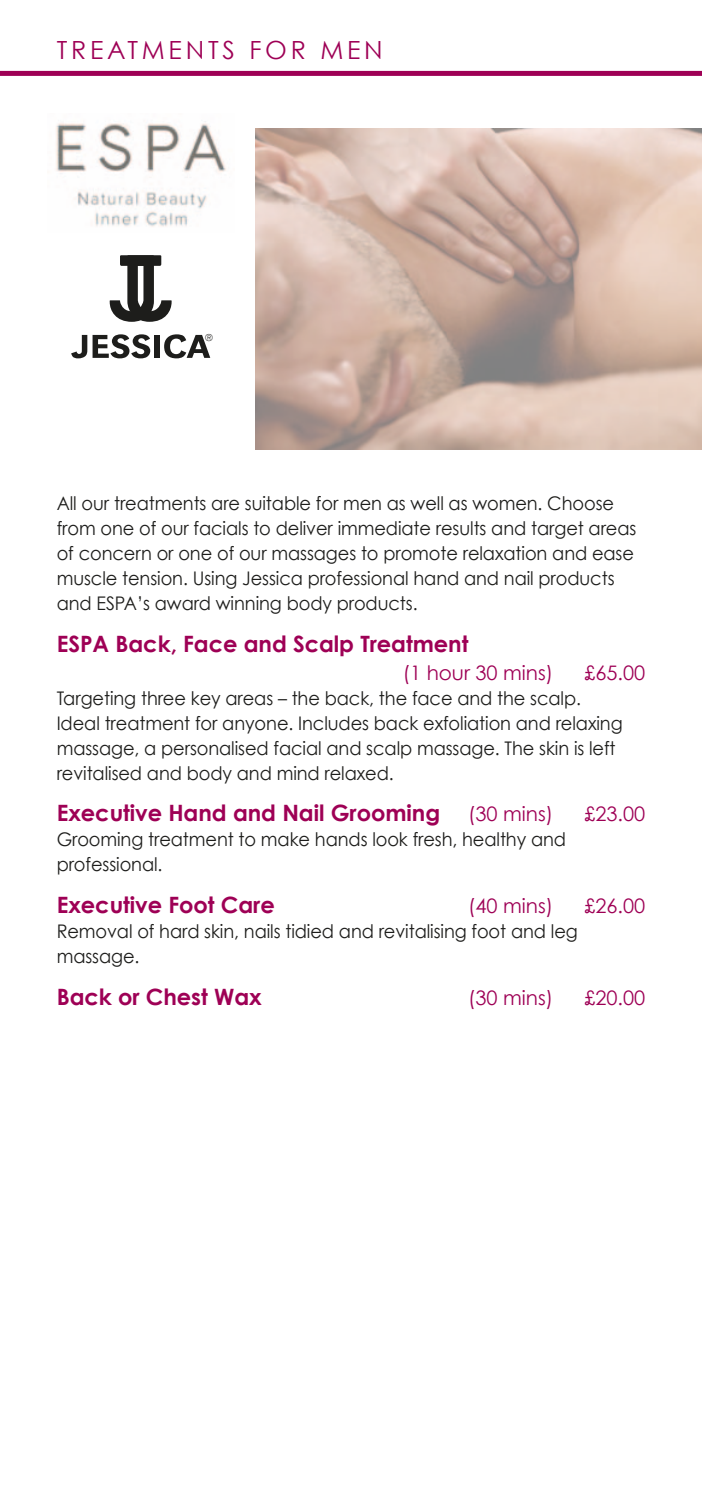
<style>
.page{position:relative;width:702px;height:1489px;background:#fff}
.page>*{position:absolute;margin:0;border:0;box-sizing:border-box;transform-origin:0 0}
.t1{font:25px "Century Gothic";letter-spacing:.15em;color:#9e0055}
.t2{font:700 22.5px "Century Gothic";color:#9e0055}
.t3{font:20px "Century Gothic";color:#9e0055}
.t4{font:18.75px/25px "Century Gothic";letter-spacing:-.005em;color:#1d1d1b;scale:.95 1}
.t5{font:9.5px "Helvetica";color:#1d1d1b}
.s1{font-weight:400;font-size:20px}
</style>
<div class="page">
<div style="left:0;top:71px;width:702px;height:5px;background:#9e0055"></div>
<svg style="left:109px;top:255px;width:63px;height:67px"></svg>
<svg style="left:71px;top:335px;width:16px;height:23px"></svg>
<svg style="left:93px;top:334px;width:57px;height:24px"></svg>
<div style="left:154px;top:335px;width:6px;height:23px;background:#1d1d1b"></div>
<svg style="left:164px;top:334px;width:46px;height:24px"></svg>
<img style="left:56px;top:121px;width:170px;height:106px">
<h1 class="t1" style="left:57px;top:34px;width:71px">tr eatm</h1>
<h1 class="t1" style="left:169px;top:34px;width:100px">ents for</h1>
<h1 class="t1" style="left:320px;top:34px;width:64px">men</h1>
<p class="t5" style="left:205px;top:332px;width:9px">®</p>
<p class="t4" style="left:57px;top:491px;width:611px">All our treatments are suitable for men as well as women. Choose from one of our facials to deliver immediate results and target areas of concern or one of our massages to promote relaxation and ease muscle tension. Using Jessica professional hand and nail products and ESPA’s award winning body products.</p>
<p class="t2" style="left:57px;top:629px;width:413px">ESPA Back, Face and Scalp Treatment</p>
<p class="t3" style="left:403px;top:660px;width:152px">(1 hour 30 mins)</p>
<p class="t3" style="left:584px;top:660px;width:62px">£65.00</p>
<p class="t4" style="left:57px;top:685px;width:597px">Targeting three key areas – the back, the face and the scalp.<br>Ideal treatment for anyone. Includes back exfoliation and relaxing massage, a personalised facial and scalp massage. The skin is left revitalised and body and mind relaxed.</p>
<p class="t2" style="left:57px;top:799px;width:498px">Executive Hand and Nail Grooming <span class="s1">(30 mins)</span></p>
<p class="t3" style="left:584px;top:802px;width:62px">£23.00</p>
<p class="t4" style="left:57px;top:826px;width:537px">Grooming treatment to make hands look fresh, healthy and professional.</p>
<p class="t2" style="left:57px;top:890px;width:219px">Executive Foot Care</p>
<p class="t3" style="left:468px;top:893px;width:86px">(40 mins)</p>
<p class="t3" style="left:584px;top:893px;width:62px">£26.00</p>
<p class="t4" style="left:57px;top:918px;width:550px">Removal of hard skin, nails tidied and revitalising foot and leg massage.</p>
<p class="t2" style="left:57px;top:982px;width:206px">Back or Chest Wax</p>
<p class="t3" style="left:468px;top:985px;width:86px">(30 mins)</p>
<p class="t3" style="left:584px;top:985px;width:62px">£20.00</p>
</div>
